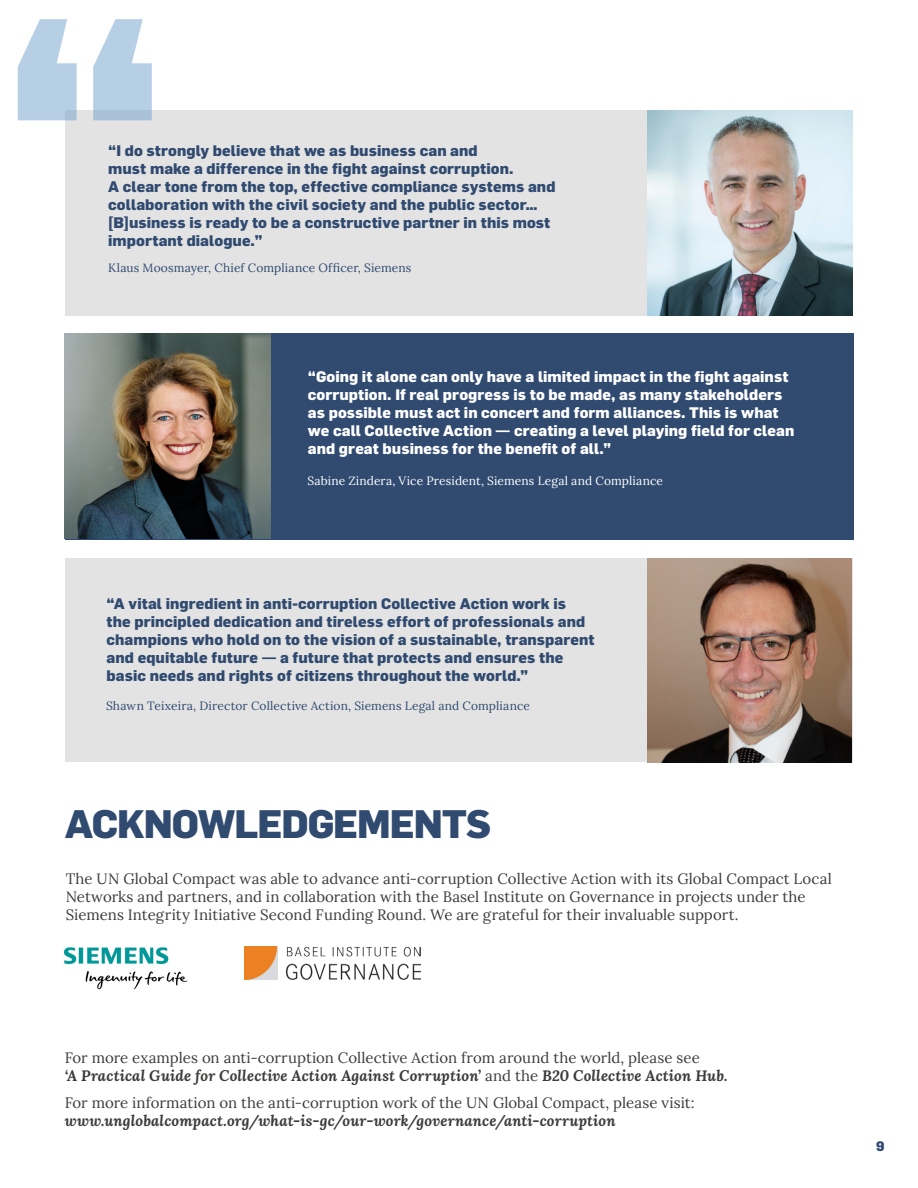
<style>
.page{position:relative;width:918px;height:1188px;background:#fff}
.page>*{position:absolute;margin:0;border:0;box-sizing:border-box;transform-origin:0 0}
.t1{font:800 313.2px "Flama";color:#709fca}
.t2{font:800 39px "Flama";letter-spacing:-.025em;color:#304a70}
.t3{font:800 15px/18px "Flama";letter-spacing:.005em;color:#304a70}
.t4{font:15px/18px "Lora";color:#3c3c3b}
.t5{font:800 15px/18px "Flama";letter-spacing:.005em;color:#fff}
.t6{font:italic 700 15px "Lora";letter-spacing:.01em;color:#3c3c3b}
.t7{font:800 13.5px "Flama";color:#304a70}
.t8{font:12px "Lora";letter-spacing:.01em;color:#304a70}
.t9{font:12px "Lora";letter-spacing:.01em;color:#fff}
.s1{color:#2f4a6e}
.s2{font-weight:700;font-style:italic}
</style>
<div class="page">
<div style="left:65px;top:334px;width:788px;height:206px;background:#304a70"></div>
<img style="left:65px;top:334px;width:205px;height:205px">
<div style="left:65px;top:558px;width:787px;height:204px;background:#e3e3e3"></div>
<img style="left:647px;top:558px;width:205px;height:204px">
<img style="left:244px;top:947px;width:177px;height:33px">
<img style="left:64px;top:947px;width:124px;height:43px">
<div style="left:66px;top:111px;width:785px;height:205px;background:#e3e3e3"></div>
<img style="left:648px;top:111px;width:204px;height:204px">
<h1 class="t1" style="left:-1px;top:-63px;width:173px">“</h1>
<p class="t3" style="left:108px;top:141px;width:449px"><span class="s1">“I</span> do strongly believe that we as business can and<br>must make a difference in the fight against corruption.<br>A clear tone from the top, effective compliance systems and collaboration with the civil society and the public sector… [B]usiness is ready to be a constructive partner in this most important dialogue.”</p>
<p class="t8" style="left:108px;top:259px;width:305px">Klaus Moosmayer, Chief Compliance Officer, Siemens</p>
<p class="t5" style="left:308px;top:367px;width:488px">“Going it alone can only have a limited impact in the fight against corruption. If real progress is to be made, as many stakeholders as possible must act in concert and form alliances. This is what we call Collective Action — creating a level playing field for clean and great business for the benefit of all.”</p>
<p class="t9" style="left:307px;top:472px;width:357px">Sabine Zindera, Vice President, Siemens Legal and Compliance</p>
<p class="t3" style="left:107px;top:595px;width:490px"><span class="s1">“</span>A vital ingredient in anti-corruption Collective Action work is<br>the principled dedication and tireless effort of professionals and champions who hold on to the vision of a sustainable, transparent and equitable future — a future that protects and ensures the basic needs and rights of citizens throughout the world.”</p>
<p class="t8" style="left:106px;top:697px;width:426px">Shawn Teixeira, Director Collective Action, Siemens Legal and Compliance</p>
<h2 class="t2" style="left:65px;top:800px;width:428px">ACKNOWLEDGEMENTS</h2>
<p class="t4" style="left:66px;top:869px;width:768px">The UN Global Compact was able to advance anti-corruption Collective Action with its Global Compact Local<br>Networks and partners, and in collaboration with the Basel Institute on Governance in projects under the<br>Siemens Integrity Initiative Second Funding Round. We are grateful for their invaluable support.</p>
<p class="t4" style="left:65px;top:1048px;width:664px">For more examples on anti-corruption Collective Action from around the world, please see<br><span class="s2">‘A Practical Guide for Collective Action Against Corruption’</span> and the <span class="s2">B20 Collective Action Hub.</span></p>
<p class="t4" style="left:65px;top:1092px;width:631px">For more information on the anti-corruption work of the UN Global Compact, please visit:</p>
<p class="t6" style="left:65px;top:1110px;width:552px">www.unglobalcompact.org/what-is-gc/our-work/governance/anti-corruption</p>
<p class="t7" style="left:876px;top:1138px;width:10px">9</p>
</div>
